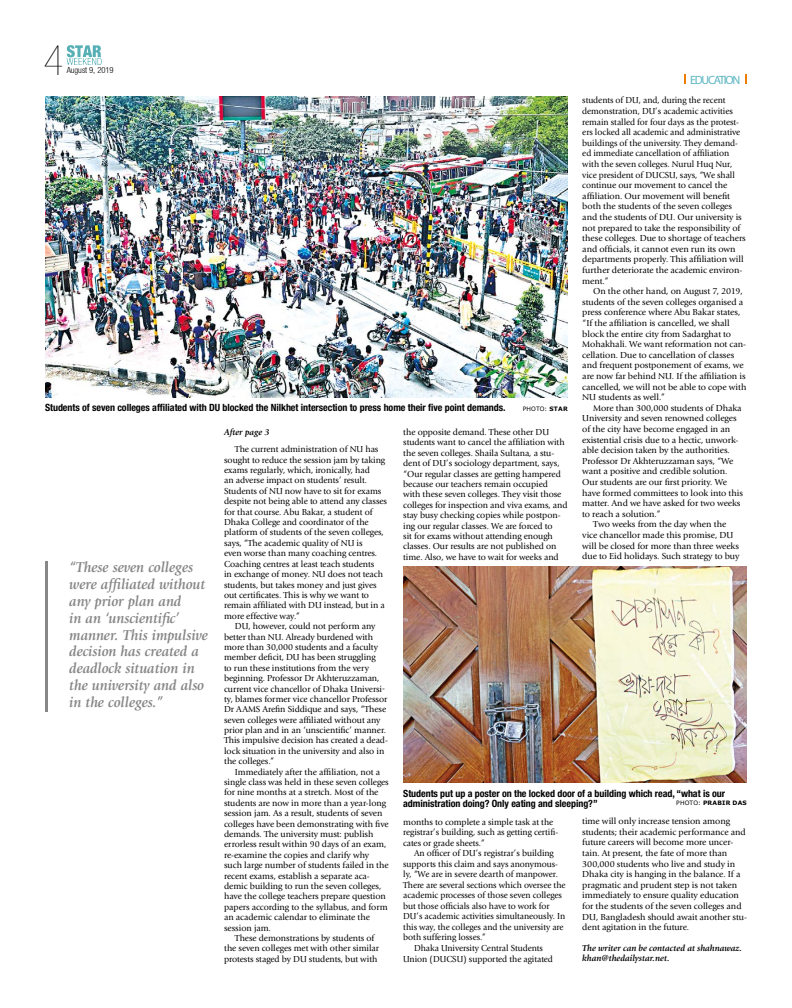
<style>
.page{position:relative;width:792px;height:1008px;background:#fff}
.page>*{position:absolute;margin:0;border:0;box-sizing:border-box;transform-origin:0 0}
.t1{font:42px "Heavenetica Cond 2 U Lt SH";color:#000}
.t2{font:italic 700 15px/16.8px "Giovanni Std";letter-spacing:-.005em;color:#878787;scale:.96 1}
.t3{font:12px "Myriad Pro";letter-spacing:-.1em;color:#5db5c2}
.t4{font:700 condensed 10px/10.4px "Helvetica Neue";letter-spacing:-.005em;color:#000}
.t5{font:9px/10.4px "Giovanni ITC";letter-spacing:-.005em;color:#000}
.t6{font:9px/10.6px "Giovanni ITC";letter-spacing:-.005em;color:#000;scale:.96 1}
.t7{font:italic 700 9px/10.4px "Giovanni ITC";letter-spacing:-.005em;color:#000}
.t8{font:italic 700 9px "Giovanni Std";letter-spacing:-.005em;color:#000}
.t9{font:8.5px "Heavenetica Cond 4 Lt SH";color:#000}
.t10{font:700 6px "Verdana";letter-spacing:.035em;color:#000}
.t11{font:6px "Verdana";letter-spacing:.025em;color:#000}
.s1{font-weight:700}
.s2{font-weight:400}
</style>
<div class="page">
<svg style="left:67px;top:45px;width:35px;height:20px"></svg>
<svg style="left:745px;top:75px;width:2px;height:9px"></svg>
<img style="left:45px;top:97px;width:523px;height:300px">
<img style="left:403px;top:567px;width:344px;height:216px">
<hr style="left:45px;top:562px;width:3px;height:150px;background:#878787">
<h1 class="t1" style="left:44px;top:33px;width:22px">4</h1>
<p class="t9" style="left:67px;top:65px;width:49px">August 9, 2019</p>
<h3 class="t3" style="left:690px;top:72px;width:52px">EDUCATION</h3>
<p class="t6" style="left:582px;top:95px;width:172px">students of DU, and, during the recent demonstration, DU’s academic activities remain stalled for four days as the protest&shy;ers locked all academic and administrative buildings of the university. They demand&shy;ed immediate cancellation of affiliation with the seven colleges. Nurul Huq Nur, vice president of DUCSU, says, “We shall continue our movement to cancel the affiliation. Our movement will benefit both the students of the seven colleges and the students of DU. Our university is not prepared to take the responsibility of these colleges. Due to shortage of teachers and officials, it cannot even run its own departments properly. This affiliation will further deteriorate the academic environ&shy;ment.”</p>
<p class="t5" style="left:582px;top:286px;width:166px;text-indent:11px">On the other hand, on August 7, 2019, students of the seven colleges organised a press conference where Abu Bakar states, “If the affiliation is cancelled, we shall block the entire city from Sadarghat to Mohakhali. We want reformation not can&shy;cellation. Due to cancellation of classes and frequent postponement of exams, we are now far behind NU. If the affiliation is cancelled, we will not be able to cope with NU students as well.”</p>
<p class="t5" style="left:593px;top:403px;width:150px">More than 300,000 students of Dhaka</p>
<p class="t5" style="left:582px;top:413px;width:156px">University and seven renowned colleges</p>
<p class="t5" style="left:582px;top:424px;width:150px">of the city have become engaged in an</p>
<p class="t5" style="left:582px;top:434px;width:158px">existential crisis due to a hectic, unwork-</p>
<p class="t5" style="left:582px;top:445px;width:149px">able decision taken by the authorities.</p>
<p class="t5" style="left:582px;top:456px;width:153px">Professor Dr Akhteruzzaman says, “We</p>
<p class="t5" style="left:582px;top:466px;width:147px">want a positive and credible solution.</p>
<p class="t5" style="left:582px;top:477px;width:146px">Our students are our first priority. We</p>
<p class="t5" style="left:582px;top:487px;width:162px">have formed committees to look into this</p>
<p class="t5" style="left:582px;top:498px;width:160px">matter. And we have asked for two weeks</p>
<p class="t5" style="left:582px;top:509px;width:80px">to reach a solution.”</p>
<p class="t5" style="left:593px;top:519px;width:135px">Two weeks from the day when the</p>
<p class="t5" style="left:582px;top:530px;width:153px">vice chancellor made this promise, DU</p>
<p class="t5" style="left:582px;top:540px;width:158px">will be closed for more than three weeks</p>
<p class="t5" style="left:582px;top:551px;width:159px">due to Eid holidays. Such strategy to buy</p>
<p class="t4" style="left:45px;top:403px;width:462px">Students of seven colleges affiliated with DU blocked the Nilkhet intersection to press home their five point demands.</p>
<p class="t11" style="left:523px;top:405px;width:47px">PHOTO: <span class="s1">STAR</span></p>
<p class="t8" style="left:224px;top:427px;width:47px">After page 3</p>
<p class="t5" style="left:403px;top:427px;width:166px">the opposite demand. These other DU students want to cancel the affiliation with the seven colleges. Shaila Sultana, a stu&shy;dent of DU’s sociology department, says, “Our regular classes are getting hampered because our teachers remain occupied<br>with these seven colleges. They visit those colleges for inspection and viva exams, and stay busy checking copies while postpon&shy;ing our regular classes. We are forced to<br>sit for exams without attending enough classes. Our results are not published on time. Also, we have to wait for weeks and</p>
<p class="t5" style="left:224px;top:444px;width:165px;text-indent:11px">The current administration of NU has sought to reduce the session jam by taking exams regularly, which, ironically, had<br>an adverse impact on students’ result.<br>Students of NU now have to sit for exams despite not being able to attend any classes for that course. Abu Bakar, a student of Dhaka College and coordinator of the platform of students of the seven colleges, says, “The academic quality of NU is<br>even worse than many coaching centres.<br>Coaching centres at least teach students<br>in exchange of money. NU does not teach students, but takes money and just gives out certificates. This is why we want to remain affiliated with DU instead, but in a more effective way.”</p>
<p class="t5" style="left:224px;top:621px;width:165px;text-indent:11px">DU, however, could not perform any better than NU. Already burdened with more than 30,000 students and a faculty member deficit, DU has been struggling<br>to run these institutions from the very beginning. Professor Dr Akhteruzzaman, current vice chancellor of Dhaka Universi&shy;ty, blames former vice chancellor Professor Dr AAMS Arefin Siddique and says, “These seven colleges were affiliated without any prior plan and in an ‘unscientific’ manner.<br>This impulsive decision has created a dead&shy;lock situation in the university and also in the colleges.”</p>
<p class="t5" style="left:235px;top:767px;width:147px">Immediately after the affiliation, not a</p>
<p class="t5" style="left:224px;top:777px;width:166px">single class was held in these seven colleges</p>
<p class="t5" style="left:224px;top:787px;width:156px">for nine months at a stretch. Most of the</p>
<p class="t5" style="left:224px;top:798px;width:164px">students are now in more than a year-long</p>
<p class="t5" style="left:224px;top:808px;width:160px">session jam. As a result, students of seven</p>
<p class="t5" style="left:224px;top:819px;width:166px">colleges have been demonstrating with five</p>
<p class="t5" style="left:224px;top:829px;width:151px">demands. The university must: publish</p>
<p class="t5" style="left:224px;top:839px;width:164px">errorless result within 90 days of an exam,</p>
<p class="t5" style="left:224px;top:850px;width:147px">re-examine the copies and clarify why</p>
<p class="t5" style="left:224px;top:860px;width:166px">such large number of students failed in the</p>
<p class="t5" style="left:224px;top:871px;width:147px">recent exams, establish a separate aca-</p>
<p class="t5" style="left:224px;top:881px;width:159px">demic building to run the seven colleges,</p>
<p class="t5" style="left:224px;top:891px;width:163px">have the college teachers prepare question</p>
<p class="t5" style="left:224px;top:902px;width:165px">papers according to the syllabus, and form</p>
<p class="t5" style="left:224px;top:912px;width:147px">an academic calendar to eliminate the</p>
<p class="t5" style="left:224px;top:923px;width:48px">session jam.</p>
<p class="t5" style="left:235px;top:933px;width:141px">These demonstrations by students of</p>
<p class="t5" style="left:224px;top:943px;width:157px">the seven colleges met with other similar</p>
<p class="t5" style="left:224px;top:954px;width:155px">protests staged by DU students, but with</p>
<h2 class="t2" style="left:69px;top:559px;width:146px">“These seven colleges were affiliated without any prior plan and<br>in an ‘unscientific’ manner. This impulsive decision has created a deadlock situation in the university and also in the colleges.”</h2>
<p class="t4" style="left:403px;top:788px;width:323px">Students put up a poster on the locked door of a building which read, “what is our administration doing? Only eating and sleeping?”</p>
<p class="t10" style="left:676px;top:799px;width:72px"><span class="s2">PHOTO:</span> PRABIR DAS</p>
<p class="t5" style="left:582px;top:816px;width:166px">time will only increase tension among students; their academic performance and future careers will become more uncer&shy;tain. At present, the fate of more than 300,000 students who live and study in Dhaka city is hanging in the balance. If a pragmatic and prudent step is not taken immediately to ensure quality education for the students of the seven colleges and DU, Bangladesh should await another stu&shy;dent agitation in the future.</p>
<p class="t7" style="left:582px;top:943px;width:161px">The writer can be contacted at shahnawaz. khan@thedailystar.net.</p>
<p class="t5" style="left:403px;top:817px;width:156px">months to complete a simple task at the registrar’s building, such as getting certifi&shy;cates or grade sheets.”</p>
<p class="t6" style="left:414px;top:848px;width:147px">An officer of DU’s registrar’s building</p>
<p class="t6" style="left:403px;top:859px;width:163px">supports this claim and says anonymous-</p>
<p class="t6" style="left:403px;top:869px;width:163px">ly, “We are in severe dearth of manpower.</p>
<p class="t6" style="left:403px;top:880px;width:171px">There are several sections which oversee the</p>
<p class="t6" style="left:403px;top:890px;width:167px">academic processes of those seven colleges</p>
<p class="t6" style="left:403px;top:901px;width:154px">but those officials also have to work for</p>
<p class="t6" style="left:403px;top:911px;width:170px">DU’s academic activities simultaneously. In</p>
<p class="t6" style="left:403px;top:922px;width:169px">this way, the colleges and the university are</p>
<p class="t6" style="left:403px;top:932px;width:88px">both suffering losses.”</p>
<p class="t6" style="left:414px;top:943px;width:136px">Dhaka University Central Students</p>
<p class="t6" style="left:403px;top:953px;width:158px">Union (DUCSU) supported the agitated</p>
</div>
